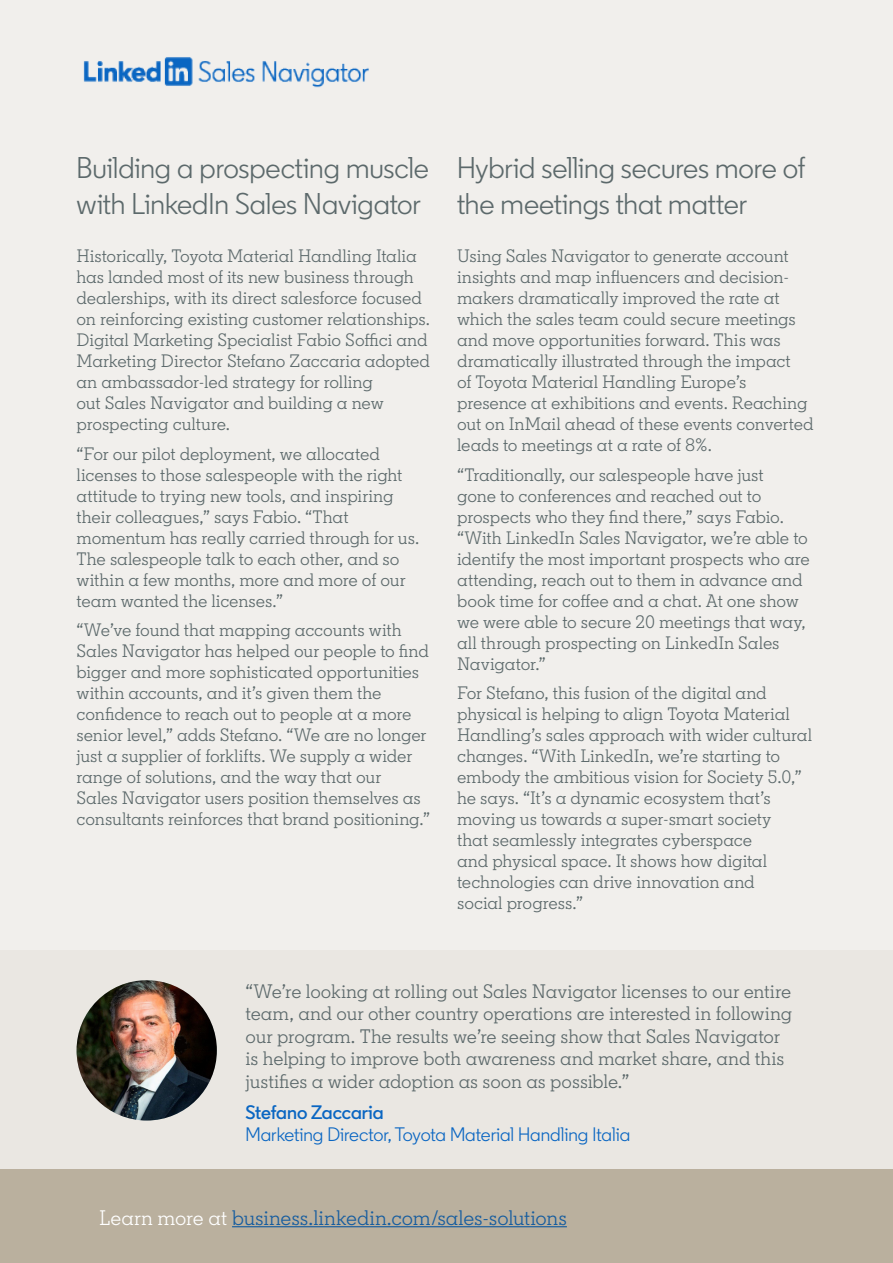
<style>
.page{position:relative;width:893px;height:1263px;background:#f1efec}
.page>*{position:absolute;margin:0;border:0;box-sizing:border-box;transform-origin:0 0}
.Subhead{font:30px/36px "Community";letter-spacing:-.005em;color:#5c696b}
.Body_Text{font:21px "Community Slab";letter-spacing:-.005em;color:#175d9e}
.Quote_Text{font:19.5px/22.5px "Community Slab";letter-spacing:-.01em;color:#5c696b}
.Job_Title{font:19.5px "Community";color:#0a66c2}
.Name{font:600 19.5px "Community";letter-spacing:-.005em;color:#0a66c2}
.Body_Text-2{font:18px/21px "Community Slab";letter-spacing:-.01em;color:#5c696b}
.s1{color:#fff}
</style>
<div class="page">
<div style="left:0;top:951px;width:893px;height:312px;background:#eae7e2"></div>
<img style="left:77px;top:980px;width:140px;height:140px;border-radius:70px">
<div style="left:0;top:1169px;width:893px;height:94px;background:#bab09e"></div>
<hr style="left:232px;top:1226px;width:335px;height:1px;background:#175d9e">
<img style="left:83px;top:57px;width:286px;height:31px">
<p class="Subhead" style="left:77px;top:150px;width:354px">Building a prospecting muscle with LinkedIn Sales Navigator</p>
<p class="Body_Text-2" style="left:77px;top:245px;width:355px">Historically, Toyota Material Handling Italia has landed most of its new business through dealerships, with its direct salesforce focused on reinforcing existing customer relationships.<br>Digital Marketing Specialist Fabio Soffici and Marketing Director Stefano Zaccaria adopted an ambassador-led strategy for rolling<br>out Sales Navigator and building a new prospecting culture.</p>
<p class="Body_Text-2" style="left:77px;top:443px;width:344px">“For our pilot deployment, we allocated licenses to those salespeople with the right attitude to trying new tools, and inspiring their colleagues,” says Fabio. “That momentum has really carried through for us.<br>The salespeople talk to each other, and so within a few months, more and more of our team wanted the licenses.”</p>
<p class="Body_Text-2" style="left:77px;top:619px;width:355px">“We’ve found that mapping accounts with Sales Navigator has helped our people to find bigger and more sophisticated opportunities within accounts, and it’s given them the confidence to reach out to people at a more senior level,” adds Stefano. “We are no longer just a supplier of forklifts. We supply a wider range of solutions, and the way that our<br>Sales Navigator users position themselves as consultants reinforces that brand positioning.”</p>
<p class="Subhead" style="left:457px;top:150px;width:350px">Hybrid selling secures more of the meetings that matter</p>
<p class="Body_Text-2" style="left:457px;top:245px;width:358px">Using Sales Navigator to generate account insights and map influencers and decision&shy;makers dramatically improved the rate at which the sales team could secure meetings and move opportunities forward. This was dramatically illustrated through the impact<br>of Toyota Material Handling Europe’s presence at exhibitions and events. Reaching out on InMail ahead of these events converted leads to meetings at a rate of 8%.</p>
<p class="Body_Text-2" style="left:457px;top:464px;width:354px">“Traditionally, our salespeople have just<br>gone to conferences and reached out to prospects who they find there,” says Fabio. “With LinkedIn Sales Navigator, we’re able to identify the most important prospects who are attending, reach out to them in advance and book time for coffee and a chat. At one show we were able to secure 20 meetings that way, all through prospecting on LinkedIn Sales Navigator.”</p>
<p class="Body_Text-2" style="left:457px;top:682px;width:356px">For Stefano, this fusion of the digital and physical is helping to align Toyota Material Handling’s sales approach with wider cultural changes. “With LinkedIn, we’re starting to embody the ambitious vision for Society 5.0,” he says. “It’s a dynamic ecosystem that’s moving us towards a super-smart society<br>that seamlessly integrates cyberspace<br>and physical space. It shows how digital technologies can drive innovation and<br>social progress.”</p>
<p class="Quote_Text" style="left:246px;top:980px;width:548px">“We’re looking at rolling out Sales Navigator licenses to our entire team, and our other country operations are interested in following our program. The results we’re seeing show that Sales Navigator is helping to improve both awareness and market share, and this justifies a wider adoption as soon as possible.”</p>
<p class="Name" style="left:246px;top:1100px;width:140px">Stefano Zaccaria</p>
<p class="Job_Title" style="left:246px;top:1123px;width:386px">Marketing Director, Toyota Material Handling Italia</p>
<p class="Body_Text" style="left:99px;top:1204px;width:469px"><span class="s1">Learn more at</span> business.linkedin.com/sales-solutions</p>
</div>
